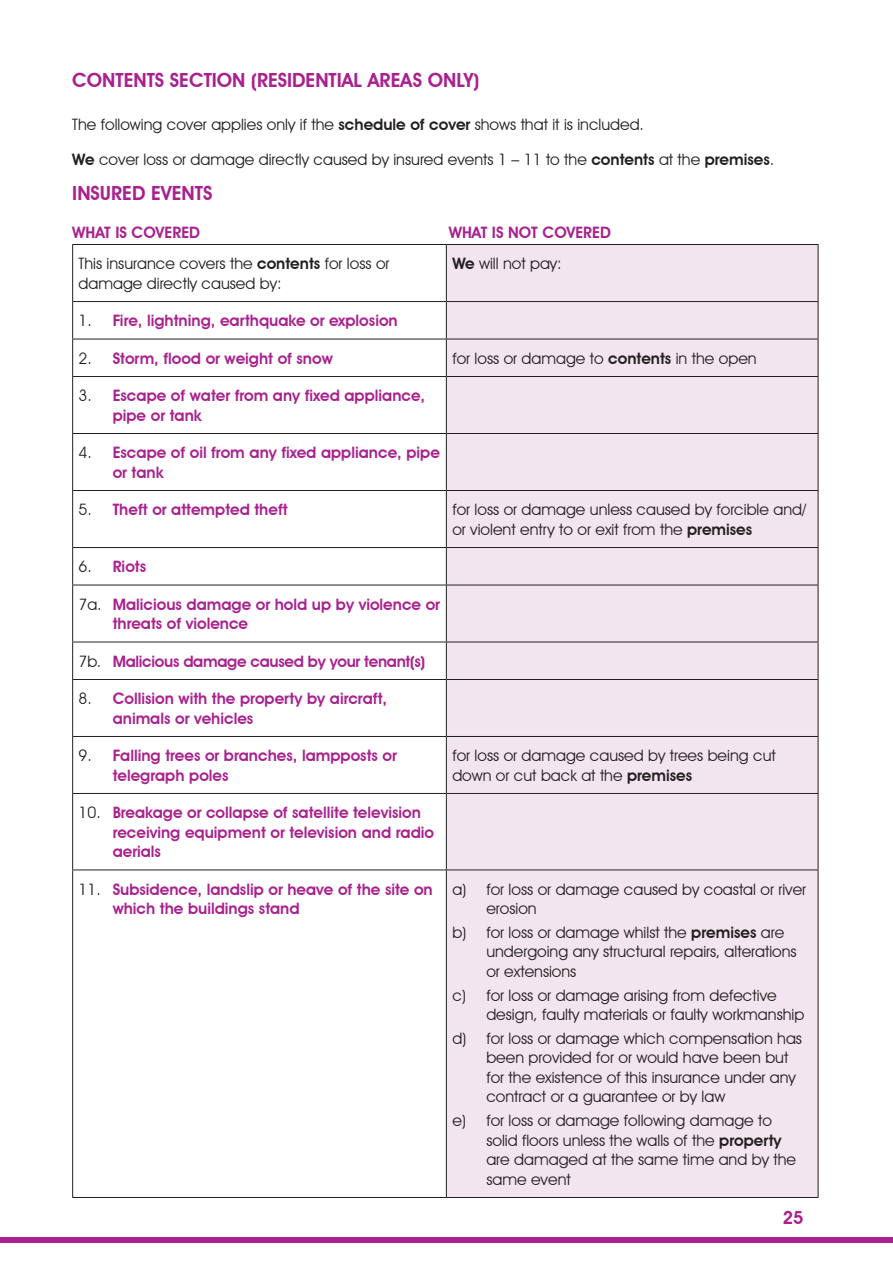
<style>
.page{position:relative;width:893px;height:1263px;background:#fff}
.page>*{position:absolute;margin:0;border:0;box-sizing:border-box;transform-origin:0 0}
.Standard_Body{font:600 19.5px "Avant Garde IT Cby BT";color:#a9218e}
.Numbered_points{font:600 19.5px "Avant Garde IT Cby BT";color:#a9218e}
.t1{font:600 18px "Avant Garde IT Cby BT";color:#a9218e}
.lettered_points{font:15.75px/19.5px "Avant Garde IT Cby BT";color:#231f20}
.lettered_points-2{font:600 15.75px/19.5px "Avant Garde IT Cby BT";color:#a9218e}
.Standard_Body-2{font:15.75px/19.5px "Avant Garde IT Cby BT";color:#231f20}
.Numbered_points-2{font:15.75px "Avant Garde IT Cby BT";color:#231f20}
.lettered_points-3{font:600 15.75px "Avant Garde IT Cby BT";letter-spacing:-.02em;color:#a9218e}
.Numbered_points-3{font:600 15.75px "Avant Garde IT Cby BT";color:#a9218e}
.s1{font-weight:600}
.s2{font-weight:400;color:#231f20}
</style>
<div class="page">
<div style="left:0;top:1237px;width:893px;height:6px;background:#a9218e"></div>
<div style="left:447px;top:245px;width:371px;height:952px;background:#f3e5f0"></div>
<hr style="left:72px;top:244px;width:374px;height:1px;background:#231f20">
<hr style="left:72px;top:245px;width:1px;height:56px;background:#231f20">
<hr style="left:446px;top:244px;width:372px;height:1px;background:#231f20">
<hr style="left:446px;top:245px;width:1px;height:56px;background:#231f20">
<hr style="left:818px;top:245px;width:1px;height:56px;background:#231f20">
<hr style="left:72px;top:301px;width:374px;height:1px;background:#231f20">
<hr style="left:72px;top:302px;width:1px;height:37px;background:#231f20">
<hr style="left:446px;top:301px;width:372px;height:1px;background:#231f20">
<hr style="left:446px;top:302px;width:1px;height:37px;background:#231f20">
<hr style="left:818px;top:302px;width:1px;height:37px;background:#231f20">
<hr style="left:72px;top:339px;width:374px;height:1px;background:#231f20">
<hr style="left:72px;top:339px;width:1px;height:37px;background:#231f20">
<hr style="left:446px;top:339px;width:372px;height:1px;background:#231f20">
<hr style="left:446px;top:339px;width:1px;height:37px;background:#231f20">
<hr style="left:818px;top:339px;width:1px;height:37px;background:#231f20">
<hr style="left:72px;top:376px;width:374px;height:1px;background:#231f20">
<hr style="left:72px;top:377px;width:1px;height:56px;background:#231f20">
<hr style="left:446px;top:376px;width:372px;height:1px;background:#231f20">
<hr style="left:446px;top:377px;width:1px;height:56px;background:#231f20">
<hr style="left:818px;top:377px;width:1px;height:56px;background:#231f20">
<hr style="left:72px;top:433px;width:374px;height:1px;background:#231f20">
<hr style="left:72px;top:434px;width:1px;height:56px;background:#231f20">
<hr style="left:446px;top:433px;width:372px;height:1px;background:#231f20">
<hr style="left:446px;top:434px;width:1px;height:56px;background:#231f20">
<hr style="left:818px;top:434px;width:1px;height:56px;background:#231f20">
<hr style="left:72px;top:490px;width:374px;height:1px;background:#231f20">
<hr style="left:72px;top:491px;width:1px;height:56px;background:#231f20">
<hr style="left:446px;top:490px;width:372px;height:1px;background:#231f20">
<hr style="left:446px;top:491px;width:1px;height:56px;background:#231f20">
<hr style="left:818px;top:491px;width:1px;height:56px;background:#231f20">
<hr style="left:72px;top:547px;width:374px;height:1px;background:#231f20">
<hr style="left:72px;top:548px;width:1px;height:37px;background:#231f20">
<hr style="left:446px;top:547px;width:372px;height:1px;background:#231f20">
<hr style="left:446px;top:548px;width:1px;height:37px;background:#231f20">
<hr style="left:818px;top:548px;width:1px;height:37px;background:#231f20">
<hr style="left:72px;top:585px;width:374px;height:1px;background:#231f20">
<hr style="left:72px;top:585px;width:1px;height:57px;background:#231f20">
<hr style="left:446px;top:585px;width:372px;height:1px;background:#231f20">
<hr style="left:446px;top:585px;width:1px;height:57px;background:#231f20">
<hr style="left:818px;top:585px;width:1px;height:57px;background:#231f20">
<hr style="left:72px;top:642px;width:374px;height:1px;background:#231f20">
<hr style="left:72px;top:642px;width:1px;height:37px;background:#231f20">
<hr style="left:446px;top:642px;width:372px;height:1px;background:#231f20">
<hr style="left:446px;top:642px;width:1px;height:37px;background:#231f20">
<hr style="left:818px;top:642px;width:1px;height:37px;background:#231f20">
<hr style="left:72px;top:679px;width:374px;height:1px;background:#231f20">
<hr style="left:72px;top:680px;width:1px;height:56px;background:#231f20">
<hr style="left:446px;top:679px;width:372px;height:1px;background:#231f20">
<hr style="left:446px;top:680px;width:1px;height:56px;background:#231f20">
<hr style="left:818px;top:680px;width:1px;height:56px;background:#231f20">
<hr style="left:72px;top:736px;width:374px;height:1px;background:#231f20">
<hr style="left:72px;top:737px;width:1px;height:56px;background:#231f20">
<hr style="left:446px;top:736px;width:372px;height:1px;background:#231f20">
<hr style="left:446px;top:737px;width:1px;height:56px;background:#231f20">
<hr style="left:818px;top:737px;width:1px;height:56px;background:#231f20">
<hr style="left:72px;top:793px;width:374px;height:1px;background:#231f20">
<hr style="left:72px;top:794px;width:1px;height:75px;background:#231f20">
<hr style="left:446px;top:793px;width:372px;height:1px;background:#231f20">
<hr style="left:446px;top:794px;width:1px;height:75px;background:#231f20">
<hr style="left:818px;top:794px;width:1px;height:75px;background:#231f20">
<hr style="left:72px;top:869px;width:374px;height:1px;background:#231f20">
<hr style="left:72px;top:870px;width:1px;height:327px;background:#231f20">
<hr style="left:446px;top:869px;width:372px;height:1px;background:#231f20">
<hr style="left:446px;top:870px;width:1px;height:327px;background:#231f20">
<hr style="left:818px;top:870px;width:1px;height:327px;background:#231f20">
<hr style="left:72px;top:1197px;width:374px;height:1px;background:#231f20">
<hr style="left:446px;top:1197px;width:372px;height:1px;background:#231f20">
<p class="Standard_Body" style="left:72px;top:68px;width:408px">CONTENTS SECTION (RESIDENTIAL AREAS ONLY)</p>
<p class="Numbered_points-2" style="left:72px;top:115px;width:573px">The following cover applies only if the <span class="s1">schedule of cover</span> shows that it is included.</p>
<p class="Numbered_points-2" style="left:72px;top:150px;width:703px"><span class="s1">We</span> cover loss or damage directly caused by insured events 1 – 11 to the <span class="s1">contents</span> at the <span class="s1">premises</span>.</p>
<p class="Numbered_points" style="left:72px;top:181px;width:142px">INSURED EVENTS</p>
<p class="Numbered_points-3" style="left:72px;top:223px;width:129px">WHAT IS COVERED</p>
<p class="Numbered_points-3" style="left:449px;top:223px;width:164px">WHAT IS NOT COVERED</p>
<p class="Standard_Body-2" style="left:79px;top:254px;width:312px">This insurance covers the <span class="s1">contents</span> for loss or damage directly caused by:</p>
<p class="lettered_points" style="left:452px;top:254px;width:111px"><span class="s1">We</span> will not pay:</p>
<p class="lettered_points-2" style="left:79px;top:311px;width:321px"><span class="s2">1.</span> Fire, lightning, earthquake or explosion</p>
<p class="lettered_points-2" style="left:79px;top:348px;width:256px"><span class="s2">2.</span> Storm, flood or weight of snow</p>
<p class="lettered_points" style="left:452px;top:348px;width:306px">for loss or damage to <span class="s1">contents</span> in the open</p>
<p class="lettered_points-2" style="left:113px;top:386px;width:314px;text-indent:-34px"><span class="s2">3.</span> Escape of water from any fixed appliance, pipe or tank</p>
<p class="lettered_points-2" style="left:113px;top:443px;width:329px;text-indent:-34px"><span class="s2">4.</span> Escape of oil from any fixed appliance, pipe or tank</p>
<p class="lettered_points-2" style="left:79px;top:500px;width:211px"><span class="s2">5.</span> Theft or attempted theft</p>
<p class="Standard_Body-2" style="left:452px;top:500px;width:356px">for loss or damage unless caused by forcible and/ or violent entry to or exit from the <span class="s1">premises</span></p>
<p class="lettered_points-2" style="left:79px;top:557px;width:69px"><span class="s2">6.</span> Riots</p>
<p class="lettered_points-2" style="left:113px;top:594px;width:329px;text-indent:-34px"><span class="s2">7a.</span> Malicious damage or hold up by violence or threats of violence</p>
<p class="lettered_points-3" style="left:79px;top:652px;width:348px"><span class="s2">7b.</span> Malicious damage caused by your tenant(s)</p>
<p class="lettered_points-2" style="left:113px;top:689px;width:276px;text-indent:-34px"><span class="s2">8.</span> Collision with the property by aircraft, animals or vehicles</p>
<p class="lettered_points-2" style="left:113px;top:746px;width:286px;text-indent:-34px"><span class="s2">9.</span> Falling trees or branches, lampposts or telegraph poles</p>
<p class="Standard_Body-2" style="left:452px;top:746px;width:325px">for loss or damage caused by trees being cut down or cut back at the <span class="s1">premises</span></p>
<p class="lettered_points-2" style="left:113px;top:803px;width:323px;text-indent:-34px"><span class="s2">10.</span> Breakage or collapse of satellite television receiving equipment or television and radio aerials</p>
<p class="lettered_points-2" style="left:113px;top:879px;width:322px;text-indent:-34px"><span class="s2">11.</span> Subsidence, landslip or heave of the site on which the buildings stand</p>
<p class="lettered_points" style="left:486px;top:879px;width:321px;text-indent:-34px">a) for loss or damage caused by coastal or river erosion</p>
<p class="lettered_points" style="left:486px;top:922px;width:312px;text-indent:-34px">b) for loss or damage whilst the <span class="s1">premises</span> are undergoing any structural repairs, alterations or extensions</p>
<p class="lettered_points" style="left:486px;top:985px;width:319px;text-indent:-34px">c) for loss or damage arising from defective design, faulty materials or faulty workmanship</p>
<p class="lettered_points" style="left:486px;top:1028px;width:317px;text-indent:-34px">d) for loss or damage which compensation has been provided for or would have been but for the existence of this insurance under any contract or a guarantee or by law</p>
<p class="lettered_points" style="left:486px;top:1111px;width:311px;text-indent:-34px">e) for loss or damage following damage to solid floors unless the walls of the <span class="s1">property </span>are damaged at the same time and by the same event</p>
<p class="t1" style="left:783px;top:1207px;width:22px">25</p>
</div>
